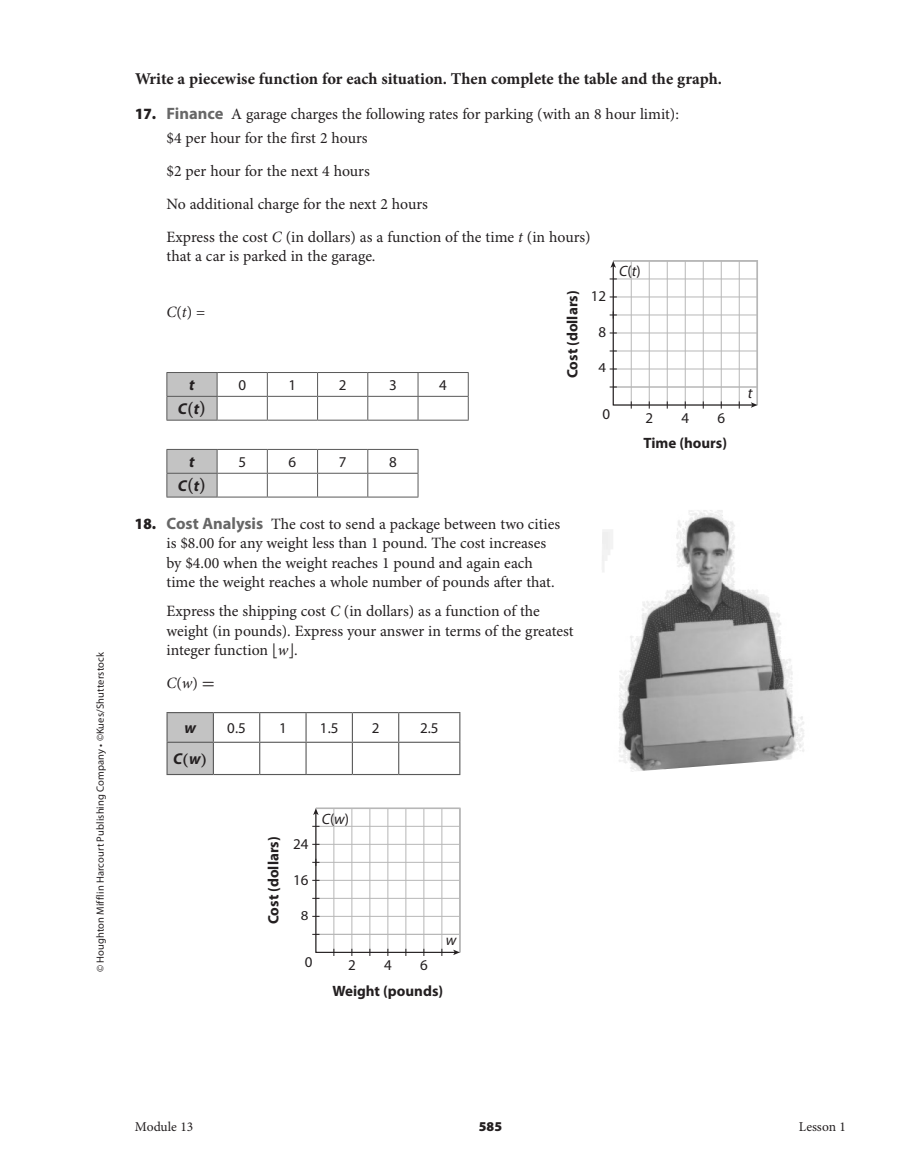
<style>
.page{position:relative;width:918px;height:1175px;background:#fff}
.page>*{position:absolute;margin:0;border:0;box-sizing:border-box;transform-origin:0 0}
.t1{font:700 16.5px "Minion Pro";color:#231f20}
.t2{font:15.75px/19.5px "Minion Pro";letter-spacing:-.005em;color:#231f20}
.t3{font:italic 700 15.75px "Myriad Pro";color:#231f20}
.t4{font:italic 15.75px "Minion Pro";color:#231f20}
.t5{font:700 15px "Myriad Pro";color:#231f20}
.t6{font:15px "Myriad Pro";color:#231f20}
.t7{font:italic 15px "Myriad Pro";color:#231f20}
.t8{font:13.65px "Myriad Pro";color:#231f20;scale:1.1 1}
.t9{font:13.5px "Minion Pro";color:#231f20}
.t10{font:900 13.5px "Myriad Pro";color:#231f20}
.t11{font:10.5px "Myriad Pro";letter-spacing:.01em;color:#231f20}
.s1{font-family:"Myriad Pro";font-weight:900;font-stretch:semi-condensed}
.s2{font-family:"Myriad Pro";font-weight:700;font-size:16.5px;color:#676767}
.s3{font-style:italic}
.s4{font-style:normal}
.s5{font-family:"Uni Math Plus";font-style:normal;font-size:16.35px}
.s6{font-family:"Uni Math Plus";font-size:15px}
.s7{font-family:"Uni Math Plus";font-weight:700;font-style:normal}
.s8{font-family:"Uni Math Plus";font-style:normal;font-size:14.1px}
</style>
<div class="page">
<hr style="left:217px;top:372px;width:50px;height:1px;background:#595959">
<hr style="left:267px;top:372px;width:51px;height:1px;background:#595959">
<hr style="left:318px;top:372px;width:50px;height:1px;background:#595959">
<hr style="left:368px;top:372px;width:50px;height:1px;background:#595959">
<hr style="left:418px;top:372px;width:51px;height:1px;background:#595959">
<hr style="left:217px;top:396px;width:50px;height:1px;background:#595959">
<svg style="left:166px;top:372px;width:52px;height:48px;background:#bababa"></svg>
<hr style="left:267px;top:396px;width:51px;height:1px;background:#595959">
<svg style="left:267px;top:373px;width:1px;height:47px"></svg>
<hr style="left:318px;top:396px;width:50px;height:1px;background:#595959">
<svg style="left:317px;top:373px;width:1px;height:47px"></svg>
<hr style="left:368px;top:396px;width:50px;height:1px;background:#595959">
<svg style="left:367px;top:373px;width:1px;height:47px"></svg>
<hr style="left:418px;top:396px;width:51px;height:1px;background:#595959">
<svg style="left:418px;top:373px;width:1px;height:47px"></svg>
<svg style="left:468px;top:373px;width:1px;height:47px"></svg>
<hr style="left:166px;top:420px;width:51px;height:1px;background:#595959">
<hr style="left:217px;top:420px;width:50px;height:1px;background:#595959">
<hr style="left:267px;top:420px;width:51px;height:1px;background:#595959">
<hr style="left:318px;top:420px;width:50px;height:1px;background:#595959">
<hr style="left:368px;top:420px;width:50px;height:1px;background:#595959">
<hr style="left:418px;top:420px;width:51px;height:1px;background:#595959">
<hr style="left:217px;top:449px;width:50px;height:1px;background:#595959">
<hr style="left:267px;top:449px;width:51px;height:1px;background:#595959">
<hr style="left:318px;top:449px;width:50px;height:1px;background:#595959">
<hr style="left:368px;top:449px;width:50px;height:1px;background:#595959">
<hr style="left:217px;top:473px;width:50px;height:1px;background:#595959">
<svg style="left:166px;top:449px;width:52px;height:47px;background:#bbb"></svg>
<hr style="left:267px;top:473px;width:51px;height:1px;background:#595959">
<svg style="left:267px;top:450px;width:1px;height:46px"></svg>
<hr style="left:318px;top:473px;width:50px;height:1px;background:#595959">
<svg style="left:317px;top:450px;width:1px;height:46px"></svg>
<hr style="left:368px;top:473px;width:50px;height:1px;background:#595959">
<svg style="left:367px;top:450px;width:1px;height:46px"></svg>
<svg style="left:418px;top:450px;width:1px;height:46px"></svg>
<hr style="left:166px;top:496px;width:51px;height:1px;background:#595959">
<hr style="left:217px;top:496px;width:50px;height:1px;background:#595959">
<hr style="left:267px;top:496px;width:51px;height:1px;background:#595959">
<hr style="left:318px;top:496px;width:50px;height:1px;background:#595959">
<hr style="left:368px;top:496px;width:50px;height:1px;background:#595959">
<hr style="left:166px;top:712px;width:47px;height:1px;background:#595959">
<hr style="left:166px;top:713px;width:2px;height:28px;background:#595959">
<hr style="left:213px;top:712px;width:47px;height:1px;background:#595959">
<svg style="left:167px;top:712px;width:47px;height:62px;background:#bebebe"></svg>
<hr style="left:260px;top:712px;width:46px;height:1px;background:#595959">
<svg style="left:259px;top:713px;width:1px;height:28px"></svg>
<hr style="left:306px;top:712px;width:46px;height:1px;background:#595959">
<hr style="left:305px;top:713px;width:2px;height:28px;background:#595959">
<hr style="left:352px;top:712px;width:47px;height:1px;background:#595959">
<svg style="left:352px;top:713px;width:1px;height:28px"></svg>
<hr style="left:399px;top:712px;width:61px;height:1px;background:#595959">
<svg style="left:398px;top:713px;width:1px;height:28px"></svg>
<svg style="left:459px;top:713px;width:1px;height:28px"></svg>
<hr style="left:166px;top:741px;width:47px;height:2px;background:#595959">
<hr style="left:166px;top:743px;width:2px;height:31px;background:#595959">
<hr style="left:213px;top:741px;width:47px;height:2px;background:#595959">
<hr style="left:213px;top:743px;width:1px;height:31px;background:#595959">
<hr style="left:260px;top:741px;width:46px;height:2px;background:#595959">
<hr style="left:259px;top:743px;width:1px;height:31px;background:#595959">
<hr style="left:306px;top:741px;width:46px;height:2px;background:#595959">
<hr style="left:305px;top:743px;width:2px;height:31px;background:#595959">
<hr style="left:352px;top:741px;width:47px;height:2px;background:#595959">
<hr style="left:352px;top:743px;width:1px;height:31px;background:#595959">
<hr style="left:399px;top:741px;width:61px;height:2px;background:#595959">
<hr style="left:398px;top:743px;width:1px;height:31px;background:#595959">
<hr style="left:459px;top:743px;width:1px;height:31px;background:#595959">
<hr style="left:166px;top:774px;width:47px;height:1px;background:#595959">
<hr style="left:213px;top:774px;width:47px;height:1px;background:#595959">
<hr style="left:260px;top:774px;width:46px;height:1px;background:#595959">
<hr style="left:306px;top:774px;width:46px;height:1px;background:#595959">
<hr style="left:352px;top:774px;width:47px;height:1px;background:#595959">
<hr style="left:399px;top:774px;width:61px;height:1px;background:#595959">
<svg style="left:610px;top:260px;width:148px;height:148px"></svg>
<img style="left:602px;top:510px;width:202px;height:262px">
<svg style="left:312px;top:807px;width:149px;height:149px"></svg>
<p class="t11" style="left:94px;top:972px;width:322px;rotate:-90deg">© Houghton Mifflin Harcourt Publishing Company • ©Kues/Shutterstock</p>
<p class="t1" style="left:135px;top:69px;width:588px">Write a piecewise function for each situation. Then complete the table and the graph.</p>
<p class="t2" style="left:167px;top:102px;width:514px;line-height:24px;text-indent:-32px"><span class="s1">17.</span> <span class="s2">Finance</span> A garage charges the following rates for parking (with an 8 hour limit): $4 per hour for the first 2 hours</p>
<p class="t2" style="left:167px;top:155px;width:426px;line-height:33px">$2 per hour for the next 4 hours<br>No additional charge for the next 2 hours<br>Express the cost <span class="s3">C</span> (in dollars) as a function of the time <span class="s3">t</span> (in hours)</p>
<p class="t2" style="left:167px;top:247px;width:211px">that a car is parked in the garage.</p>
<p class="t7" style="left:619px;top:262px;width:23px">C<span class="s4">(</span>t<span class="s4">)</span></p>
<p class="t2" style="left:167px;top:302px;width:40px"><span class="s3">C</span>(<span class="s3">t</span>) =</p>
<p class="t5" style="left:563px;top:378px;width:89px;rotate:-90deg">Cost (dollars)</p>
<p class="t3" style="left:189px;top:376px;width:7px">t</p>
<p class="t6" style="left:238px;top:376px;width:9px">0</p>
<p class="t6" style="left:289px;top:376px;width:9px">1</p>
<p class="t6" style="left:339px;top:376px;width:9px">2</p>
<p class="t6" style="left:389px;top:376px;width:9px">3</p>
<p class="t6" style="left:439px;top:376px;width:9px">4</p>
<p class="t3" style="left:178px;top:400px;width:30px">C<span class="s5">(</span>t<span class="s5">)</span></p>
<p class="t3" style="left:189px;top:453px;width:7px">t</p>
<p class="t6" style="left:238px;top:453px;width:9px">5</p>
<p class="t6" style="left:289px;top:453px;width:9px">6</p>
<p class="t6" style="left:339px;top:453px;width:9px">7</p>
<p class="t6" style="left:389px;top:453px;width:9px">8</p>
<p class="t3" style="left:178px;top:477px;width:30px">C<span class="s5">(</span>t<span class="s5">)</span></p>
<p class="t2" style="left:167px;top:515px;width:395px;text-indent:-32px"><span class="s1">18.</span> <span class="s2">Cost Analysis</span> The cost to send a package between two cities is $8.00 for any weight less than 1 pound. The cost increases by $4.00 when the weight reaches 1 pound and again each time the weight reaches a whole number of pounds after that.</p>
<p class="t2" style="left:167px;top:602px;width:409px">Express the shipping cost <span class="s3">C</span> (in dollars) as a function of the weight (in pounds). Express your answer in terms of the greatest integer function <span class="s6">⎣</span><span class="s3">w</span><span class="s6">⎦</span>.</p>
<p class="t4" style="left:166px;top:673px;width:50px">C<span class="s4">(</span>w<span class="s4">)</span> <span class="s7">=</span></p>
<p class="t3" style="left:184px;top:719px;width:13px">w</p>
<p class="t6" style="left:227px;top:720px;width:20px">0.5</p>
<p class="t6" style="left:279px;top:720px;width:9px">1</p>
<p class="t6" style="left:320px;top:720px;width:20px">1.5</p>
<p class="t6" style="left:372px;top:720px;width:9px">2</p>
<p class="t6" style="left:420px;top:720px;width:20px">2.5</p>
<p class="t3" style="left:173px;top:750px;width:36px">C<span class="s8">(</span>w<span class="s8">)</span></p>
<p class="t6" style="left:591px;top:287px;width:17px">12</p>
<p class="t6" style="left:598px;top:323px;width:9px">8</p>
<p class="t8" style="left:598px;top:359px;width:8px">4</p>
<p class="t6" style="left:602px;top:405px;width:9px">0</p>
<p class="t5" style="left:264px;top:924px;width:89px;rotate:-90deg">Cost (dollars)</p>
<p class="t6" style="left:293px;top:834px;width:17px">24</p>
<p class="t7" style="left:322px;top:809px;width:29px">C<span class="s4">(</span>w<span class="s4">)</span></p>
<p class="t6" style="left:293px;top:870px;width:17px">16</p>
<p class="t8" style="left:301px;top:906px;width:8px">8</p>
<p class="t6" style="left:305px;top:952px;width:9px">0</p>
<p class="t6" style="left:348px;top:956px;width:9px">2</p>
<p class="t6" style="left:384px;top:956px;width:9px">4</p>
<p class="t6" style="left:420px;top:956px;width:9px">6</p>
<p class="t7" style="left:446px;top:931px;width:12px">w</p>
<p class="t5" style="left:332px;top:980px;width:112px">Weight (pounds)</p>
<p class="t6" style="left:645px;top:409px;width:9px">2</p>
<p class="t6" style="left:681px;top:409px;width:9px">4</p>
<p class="t6" style="left:717px;top:409px;width:9px">6</p>
<p class="t5" style="left:644px;top:433px;width:85px">Time (hours)</p>
<p class="t7" style="left:748px;top:384px;width:6px">t</p>
<p class="t9" style="left:135px;top:1118px;width:60px">Module 13</p>
<p class="t10" style="left:479px;top:1118px;width:25px">585</p>
<p class="t9" style="left:799px;top:1118px;width:49px">Lesson 1</p>
</div>
